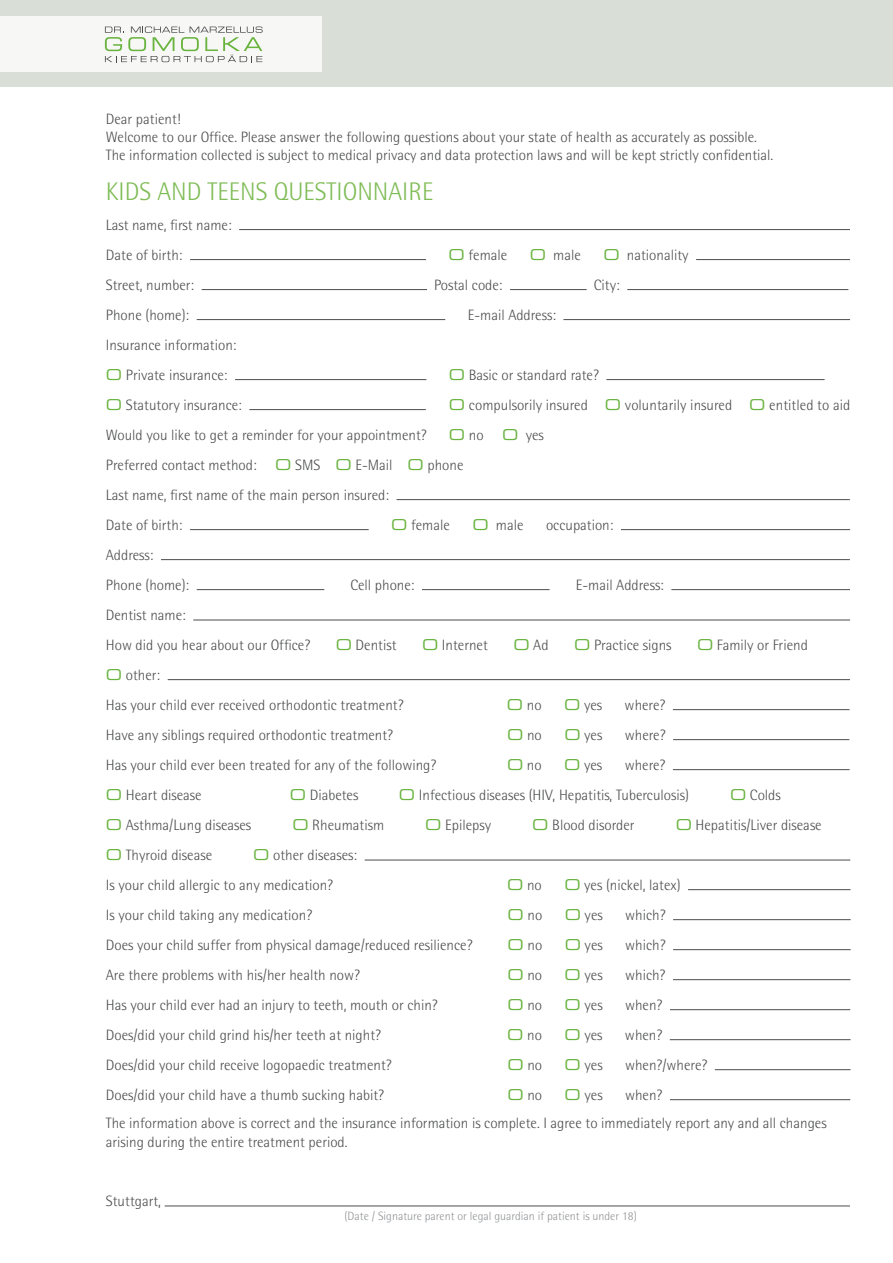
<style>
.page{position:relative;width:893px;height:1263px;background:#fff}
.page>*{position:absolute;margin:0;border:0;box-sizing:border-box;transform-origin:0 0}
.t1{font:300 25.5px "Rotis Semi Sans Std";color:#7fbc56}
.t2{font:300 15px/30px "Rotis Semi Sans Std";color:#4b4c4d}
.t3{font:300 12px "Rotis Semi Sans Std";color:#919396}
.s1{font-family:"Eurostile LT Std Ex 2";font-weight:400;color:#69b33f}
</style>
<div class="page">
<div style="left:0;top:0;width:893px;height:87px;background:#d9ded6"></div>
<div style="left:0;top:16px;width:322px;height:56px;background:#f7f8f6"></div>
<svg style="left:105px;top:27px;width:158px;height:35px"></svg>
<hr style="left:239px;top:229px;width:611px;height:1px;background:#4b4c4d">
<hr style="left:190px;top:259px;width:236px;height:1px;background:#4b4c4d">
<hr style="left:696px;top:259px;width:154px;height:1px;background:#4b4c4d">
<hr style="left:202px;top:289px;width:225px;height:1px;background:#4b4c4d">
<hr style="left:510px;top:289px;width:77px;height:1px;background:#4b4c4d">
<hr style="left:627px;top:289px;width:221px;height:1px;background:#4b4c4d">
<hr style="left:197px;top:319px;width:248px;height:1px;background:#4b4c4d">
<hr style="left:563px;top:319px;width:287px;height:1px;background:#4b4c4d">
<hr style="left:235px;top:379px;width:191px;height:1px;background:#4b4c4d">
<hr style="left:606px;top:379px;width:219px;height:1px;background:#4b4c4d">
<hr style="left:249px;top:409px;width:177px;height:1px;background:#4b4c4d">
<hr style="left:397px;top:499px;width:453px;height:1px;background:#4b4c4d">
<hr style="left:190px;top:529px;width:179px;height:1px;background:#4b4c4d">
<hr style="left:621px;top:529px;width:229px;height:1px;background:#4b4c4d">
<hr style="left:161px;top:559px;width:689px;height:1px;background:#4b4c4d">
<hr style="left:197px;top:589px;width:127px;height:1px;background:#4b4c4d">
<hr style="left:422px;top:589px;width:128px;height:1px;background:#4b4c4d">
<hr style="left:671px;top:589px;width:179px;height:1px;background:#4b4c4d">
<hr style="left:193px;top:620px;width:657px;height:1px;background:#4b4c4d">
<hr style="left:168px;top:679px;width:682px;height:1px;background:#4b4c4d">
<hr style="left:673px;top:709px;width:176px;height:1px;background:#4b4c4d">
<hr style="left:673px;top:739px;width:176px;height:1px;background:#4b4c4d">
<hr style="left:673px;top:769px;width:177px;height:1px;background:#4b4c4d">
<hr style="left:365px;top:860px;width:485px;height:1px;background:#4b4c4d">
<hr style="left:688px;top:889px;width:162px;height:1px;background:#4b4c4d">
<hr style="left:673px;top:919px;width:178px;height:1px;background:#4b4c4d">
<hr style="left:673px;top:949px;width:178px;height:1px;background:#4b4c4d">
<hr style="left:673px;top:979px;width:177px;height:1px;background:#4b4c4d">
<hr style="left:670px;top:1009px;width:180px;height:1px;background:#4b4c4d">
<hr style="left:670px;top:1039px;width:180px;height:1px;background:#4b4c4d">
<hr style="left:715px;top:1069px;width:135px;height:1px;background:#4b4c4d">
<hr style="left:670px;top:1099px;width:180px;height:1px;background:#4b4c4d">
<hr style="left:165px;top:1206px;width:685px;height:1px;background:#4b4c4d">
<p class="t2" style="left:106px;top:110px;width:669px;line-height:18px">Dear patient!<br>Welcome to our Office. Please answer the following questions about your state of health as accurately as possible.<br>The information collected is subject to medical privacy and data protection laws and will be kept strictly confidential.</p>
<h1 class="t1" style="left:106px;top:177px;width:329px">KIDS AND TEENS QUESTIONNAIRE</h1>
<p class="t2" style="left:106px;top:210px;width:127px">Last name, first name:<br>Date of birth:</p>
<p class="t2" style="left:449px;top:240px;width:60px"><span class="s1">O</span> female</p>
<p class="t2" style="left:530px;top:240px;width:53px"><span class="s1">O</span> male</p>
<p class="t2" style="left:603px;top:240px;width:87px"><span class="s1">O</span> nationality</p>
<p class="t2" style="left:106px;top:270px;width:90px">Street, number:</p>
<p class="t2" style="left:434px;top:270px;width:70px">Postal code:</p>
<p class="t2" style="left:594px;top:270px;width:27px">City:</p>
<p class="t2" style="left:106px;top:300px;width:85px">Phone (home):</p>
<p class="t2" style="left:468px;top:300px;width:90px">E-mail Address:</p>
<p class="t2" style="left:106px;top:330px;width:132px">Insurance information:<br><span class="s1">O</span> Private insurance:</p>
<p class="t2" style="left:449px;top:360px;width:152px"><span class="s1">O</span> Basic or standard rate?</p>
<p class="t2" style="left:106px;top:390px;width:137px"><span class="s1">O</span> Statutory insurance:</p>
<p class="t2" style="left:449px;top:390px;width:403px"><span class="s1">O</span> compulsorily insured <span class="s1">O</span> voluntarily insured <span class="s1">O</span> entitled to aid</p>
<p class="t2" style="left:106px;top:420px;width:322px">Would you like to get a reminder for your appointment?</p>
<p class="t2" style="left:106px;top:420px;width:439px;text-indent:343px"><span class="s1">O</span> no <span class="s1">O</span> yes<br>Preferred contact method: <span class="s1">O</span> SMS <span class="s1">O</span> E-Mail <span class="s1">O</span> phone<br>Last name, first name of the main person insured:<br>Date of birth:</p>
<p class="t2" style="left:391px;top:510px;width:60px"><span class="s1">O</span> female</p>
<p class="t2" style="left:472px;top:510px;width:53px"><span class="s1">O</span> male</p>
<p class="t2" style="left:546px;top:510px;width:69px">occupation:</p>
<p class="t2" style="left:106px;top:540px;width:85px">Address:<br>Phone (home):</p>
<p class="t2" style="left:350px;top:570px;width:66px">Cell phone:</p>
<p class="t2" style="left:576px;top:570px;width:90px">E-mail Address:</p>
<p class="t2" style="left:106px;top:600px;width:206px">Dentist name:<br>How did you hear about our Office?</p>
<p class="t2" style="left:336px;top:630px;width:62px"><span class="s1">O</span> Dentist</p>
<p class="t2" style="left:422px;top:630px;width:67px"><span class="s1">O</span> Internet</p>
<p class="t2" style="left:513px;top:630px;width:37px"><span class="s1">O</span> Ad</p>
<p class="t2" style="left:574px;top:630px;width:99px"><span class="s1">O</span> Practice signs</p>
<p class="t2" style="left:697px;top:630px;width:112px"><span class="s1">O</span> Family or Friend</p>
<p class="t2" style="left:106px;top:660px;width:299px"><span class="s1">O</span> other:<br>Has your child ever received orthodontic treatment?</p>
<p class="t2" style="left:507px;top:690px;width:36px"><span class="s1">O</span> no</p>
<p class="t2" style="left:564px;top:690px;width:40px"><span class="s1">O</span> yes</p>
<p class="t2" style="left:625px;top:690px;width:42px">where?</p>
<p class="t2" style="left:106px;top:720px;width:289px">Have any siblings required orthodontic treatment?</p>
<p class="t2" style="left:507px;top:720px;width:36px"><span class="s1">O</span> no</p>
<p class="t2" style="left:564px;top:720px;width:40px"><span class="s1">O</span> yes</p>
<p class="t2" style="left:625px;top:720px;width:42px">where?</p>
<p class="t2" style="left:106px;top:750px;width:332px">Has your child ever been treated for any of the following?</p>
<p class="t2" style="left:507px;top:750px;width:36px"><span class="s1">O</span> no</p>
<p class="t2" style="left:564px;top:750px;width:40px"><span class="s1">O</span> yes</p>
<p class="t2" style="left:625px;top:750px;width:42px">where?</p>
<p class="t2" style="left:106px;top:780px;width:97px"><span class="s1">O</span> Heart disease</p>
<p class="t2" style="left:290px;top:780px;width:70px"><span class="s1">O</span> Diabetes</p>
<p class="t2" style="left:399px;top:780px;width:291px"><span class="s1">O</span> Infectious diseases (HIV, Hepatitis, Tuberculosis)</p>
<p class="t2" style="left:730px;top:780px;width:52px"><span class="s1">O</span> Colds</p>
<p class="t2" style="left:106px;top:810px;width:147px"><span class="s1">O</span> Asthma/Lung diseases</p>
<p class="t2" style="left:292px;top:810px;width:93px"><span class="s1">O</span> Rheumatism</p>
<p class="t2" style="left:425px;top:810px;width:67px"><span class="s1">O</span> Epilepsy</p>
<p class="t2" style="left:532px;top:810px;width:104px"><span class="s1">O</span> Blood disorder</p>
<p class="t2" style="left:676px;top:810px;width:148px"><span class="s1">O</span> Hepatitis/Liver disease</p>
<p class="t2" style="left:106px;top:840px;width:108px"><span class="s1">O</span> Thyroid disease</p>
<p class="t2" style="left:106px;top:840px;width:253px;text-indent:147px"><span class="s1">O</span> other diseases:<br>Is your child allergic to any medication?</p>
<p class="t2" style="left:507px;top:870px;width:36px"><span class="s1">O</span> no</p>
<p class="t2" style="left:564px;top:870px;width:118px"><span class="s1">O</span> yes (nickel, latex)</p>
<p class="t2" style="left:106px;top:900px;width:208px">Is your child taking any medication?</p>
<p class="t2" style="left:508px;top:900px;width:36px"><span class="s1">O</span> no</p>
<p class="t2" style="left:565px;top:900px;width:40px"><span class="s1">O</span> yes</p>
<p class="t2" style="left:625px;top:900px;width:42px">which?</p>
<p class="t2" style="left:106px;top:930px;width:368px">Does your child suffer from physical damage/reduced resilience?</p>
<p class="t2" style="left:508px;top:930px;width:36px"><span class="s1">O</span> no</p>
<p class="t2" style="left:565px;top:930px;width:40px"><span class="s1">O</span> yes</p>
<p class="t2" style="left:625px;top:930px;width:42px">which?</p>
<p class="t2" style="left:106px;top:960px;width:256px">Are there problems with his/her health now?</p>
<p class="t2" style="left:507px;top:960px;width:36px"><span class="s1">O</span> no</p>
<p class="t2" style="left:565px;top:960px;width:40px"><span class="s1">O</span> yes</p>
<p class="t2" style="left:625px;top:960px;width:42px">which?</p>
<p class="t2" style="left:106px;top:990px;width:333px">Has your child ever had an injury to teeth, mouth or chin?</p>
<p class="t2" style="left:507px;top:990px;width:36px"><span class="s1">O</span> no</p>
<p class="t2" style="left:565px;top:990px;width:40px"><span class="s1">O</span> yes</p>
<p class="t2" style="left:625px;top:990px;width:39px">when?</p>
<p class="t2" style="left:106px;top:1020px;width:277px">Does/did your child grind his/her teeth at night?</p>
<p class="t2" style="left:507px;top:1020px;width:36px"><span class="s1">O</span> no</p>
<p class="t2" style="left:564px;top:1020px;width:40px"><span class="s1">O</span> yes</p>
<p class="t2" style="left:625px;top:1020px;width:39px">when?</p>
<p class="t2" style="left:106px;top:1050px;width:287px">Does/did your child receive logopaedic treatment?</p>
<p class="t2" style="left:507px;top:1050px;width:36px"><span class="s1">O</span> no</p>
<p class="t2" style="left:565px;top:1050px;width:40px"><span class="s1">O</span> yes</p>
<p class="t2" style="left:625px;top:1050px;width:84px">when?/where?</p>
<p class="t2" style="left:106px;top:1080px;width:280px">Does/did your child have a thumb sucking habit?</p>
<p class="t2" style="left:507px;top:1080px;width:36px"><span class="s1">O</span> no</p>
<p class="t2" style="left:565px;top:1080px;width:40px"><span class="s1">O</span> yes</p>
<p class="t2" style="left:106px;top:1081px;width:722px;line-height:28px;text-indent:519px">when?<br>The information above is correct and the insurance information is complete. I agree to immediately report any and all changes</p>
<p class="t2" style="left:106px;top:1127px;width:243px">arising during the entire treatment period.</p>
<p class="t2" style="left:106px;top:1186px;width:57px">Stuttgart,</p>
<p class="t3" style="left:344px;top:1209px;width:294px">(Date / Signature parent or legal guardian if patient is under 18)</p>
</div>
